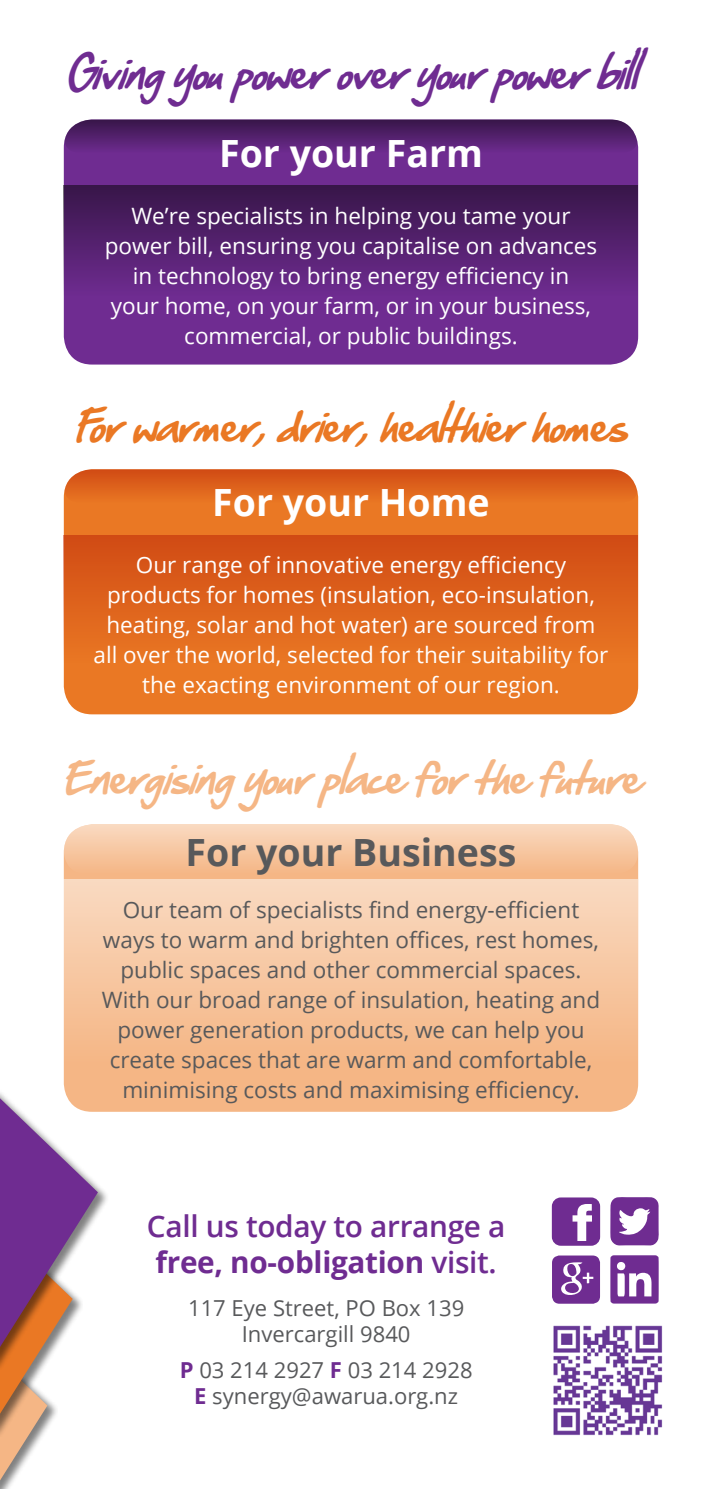
<style>
.page{position:relative;width:702px;height:1489px;background:#fff}
.page>*{position:absolute;margin:0;border:0;box-sizing:border-box;transform-origin:0 0}
.t1{font:italic 37.5px "Hand Of Sean";color:#6f2c91}
.t2{font:italic 37.5px "Hand Of Sean";color:#f5b685}
.t3{font:italic 37.5px "Hand Of Sean";color:#ea7824}
.t4{font:700 37.5px "Open Sans";color:#fff}
.t5{font:700 37.5px "Open Sans";color:#58595b}
.t6{font:600 29.75px/35.8px "Open Sans";letter-spacing:-.01em;color:#6f2c91}
.t7{font:22.5px/30px "Open Sans";color:#fff;text-align:center}
.t8{font:22.5px/30px "Open Sans";color:#58595b;text-align:center}
.t9{font:22px/26.5px "Open Sans";color:#58595b;text-align:center}
.s1{font-weight:700}
.s2{font-weight:700;color:#6f2c91}
</style>
<div class="page">
<div style="left:64px;top:119px;width:574px;height:245px;background:#6f2c91;border-radius:28px"></div>
<div style="left:64px;top:119px;width:574px;height:34px;background:linear-gradient(to bottom,#3c1c4c,#6a288b);border-radius:15px"></div>
<div style="left:64px;top:185px;width:574px;height:111px;background:linear-gradient(to bottom,#371648,#6e2b90)"></div>
<div style="left:64px;top:469px;width:574px;height:245px;background:#ea7824;border-radius:28px"></div>
<svg style="left:64px;top:469px;width:574px;height:33px"></svg>
<div style="left:64px;top:534px;width:574px;height:129px;background:linear-gradient(to bottom,#d04a14,#e97723)"></div>
<div style="left:64px;top:824px;width:574px;height:287px;background:#f5b685;border-radius:28px"></div>
<div style="left:64px;top:824px;width:574px;height:50px;background:linear-gradient(to bottom,#fadbc2,#f5b786);border-radius:22px"></div>
<div style="left:64px;top:879px;width:574px;height:186px;background:linear-gradient(to bottom,#f9dac1,#f5b685)"></div>
<div style="left:0;top:1346px;width:58px;height:142px;background:#000;opacity:.5"></div>
<div style="left:0;top:1085px;width:108px;height:284px;background:#000;opacity:.5"></div>
<svg style="left:0;top:1098px;width:98px;height:382px"></svg>
<div style="left:552px;top:1255px;width:48px;height:48px;background:#6f2c91;border-radius:7px"></div>
<svg style="left:561px;top:1262px;width:32px;height:33px"></svg>
<svg style="left:552px;top:1197px;width:48px;height:48px"></svg>
<svg style="left:610px;top:1255px;width:48px;height:48px"></svg>
<svg style="left:610px;top:1197px;width:48px;height:48px"></svg>
<img style="left:553px;top:1325px;width:110px;height:111px">
<h1 class="t1" style="left:64px;top:39px;width:597px">Givingyoupoweroveryourpowerbill</h1>
<h1 class="t4" style="left:219px;top:126px;width:265px">For your Farm</h1>
<p class="t7" style="left:105px;top:200px;width:494px">We’re specialists in helping you tame your power bill, ensuring you capitalise on advances in technology to bring energy efficiency in<br>your home, on your farm, or in your business, commercial, or public buildings.</p>
<h1 class="t3" style="left:74px;top:393px;width:577px">Forwarmer,drier,healthierhomes</h1>
<h1 class="t4" style="left:212px;top:476px;width:279px">For your Home</h1>
<p class="t7" style="left:93px;top:549px;width:516px">Our range of innovative energy efficiency products for homes (insulation, eco-insulation, heating, solar and hot water) are sourced from all over the world, selected for their suitability for the exacting environment of our region.</p>
<h1 class="t2" style="left:61px;top:744px;width:604px">Energisingyourplaceforthefuture</h1>
<h1 class="t5" style="left:186px;top:826px;width:332px">For your Business</h1>
<p class="t8" style="left:102px;top:894px;width:500px">Our team of specialists find energy-efficient ways to warm and brighten offices, rest homes, public spaces and other commercial spaces.<br>With our broad range of insulation, heating and power generation products, we can help you create spaces that are warm and comfortable, minimising costs and maximising efficiency.</p>
<h2 class="t6" style="left:147px;top:1207px;width:360px">Call us today to arrange a <span class="s1">free, no-obligation</span> visit.</h2>
<p class="t9" style="left:188px;top:1293px;width:278px">117 Eye Street, PO Box 139<br>Invercargill 9840</p>
<p class="t9" style="left:180px;top:1355px;width:294px"><span class="s2">P</span> 03 214 2927 <span class="s2">F</span> 03 214 2928<br><span class="s2">E</span> synergy@awarua.org.nz</p>
</div>
